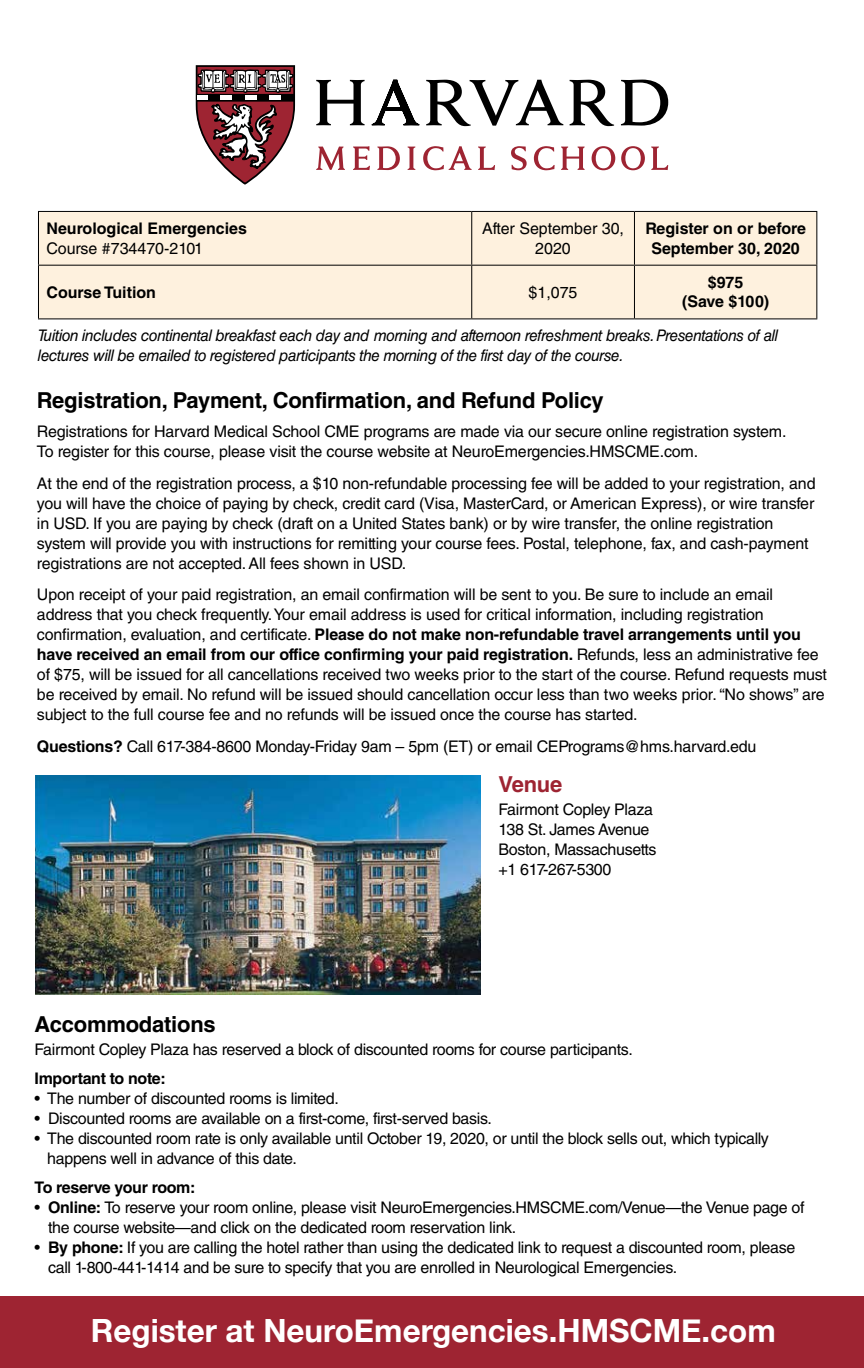
<style>
.page{position:relative;width:864px;height:1368px;background:#fff}
.page>*{position:absolute;margin:0;border:0;box-sizing:border-box;transform-origin:0 0}
.t1{font:700 32px "Helvetica Neue";color:#fff}
.t2{font:700 22px "Helvetica LT Std";letter-spacing:-.01em;color:#000}
.t3{font:700 22px "Helvetica LT Std";letter-spacing:-.015em;color:#9e2432}
.t4{font:16px/20px "Helvetica LT Std";letter-spacing:-.01em;color:#000}
.t5{font:italic 16px/20px "Helvetica LT Std";letter-spacing:-.025em;color:#000;scale:.96 1}
.t6{font:700 16px/19.2px "Helvetica LT Std";color:#000;text-align:center}
.t7{font:700 16px "Helvetica LT Std";letter-spacing:-.02em;color:#000}
.s1{font-weight:700}
</style>
<div class="page">
<div style="left:39px;top:212px;width:777px;height:106px;background:#fef1de"></div>
<hr style="left:472px;top:211px;width:162px;height:1px;background:#000">
<hr style="left:634px;top:211px;width:183px;height:1px;background:#000">
<hr style="left:634px;top:212px;width:1px;height:53px;background:#000">
<hr style="left:816px;top:212px;width:1px;height:53px;background:#000">
<hr style="left:38px;top:266px;width:1px;height:52px;background:#000">
<hr style="left:472px;top:265px;width:162px;height:1px;background:#000">
<hr style="left:471px;top:266px;width:1px;height:52px;background:#000">
<hr style="left:634px;top:265px;width:183px;height:1px;background:#000">
<hr style="left:634px;top:266px;width:1px;height:52px;background:#000">
<hr style="left:816px;top:266px;width:1px;height:52px;background:#000">
<hr style="left:38px;top:318px;width:434px;height:1px;background:#000">
<hr style="left:472px;top:318px;width:162px;height:1px;background:#000">
<hr style="left:634px;top:318px;width:183px;height:1px;background:#000">
<hr style="left:38px;top:211px;width:434px;height:1px;background:#000">
<hr style="left:38px;top:212px;width:1px;height:53px;background:#000">
<hr style="left:471px;top:212px;width:1px;height:53px;background:#000">
<hr style="left:38px;top:265px;width:434px;height:1px;background:#000">
<svg style="left:316px;top:80px;width:352px;height:46px"></svg>
<svg style="left:316px;top:146px;width:352px;height:24px"></svg>
<svg style="left:196px;top:65px;width:100px;height:120px"></svg>
<img style="left:35px;top:776px;width:445px;height:218px">
<div style="left:0;top:1297px;width:864px;height:71px;background:#9e2432"></div>
<p class="t6" style="left:46px;top:219px;width:202px">Neurological Emergencies</p>
<p class="t4" style="left:46px;top:238px;width:158px">Course #734470-2101</p>
<p class="t4" style="left:482px;top:219px;width:143px;line-height:19.2px;text-align:center">After September 30,<br>2020</p>
<p class="t6" style="left:645px;top:219px;width:162px">Register on or before<br>September 30, 2020</p>
<p class="t6" style="left:46px;top:282px;width:111px">Course Tuition</p>
<p class="t4" style="left:529px;top:282px;width:50px">$1,075</p>
<p class="t6" style="left:682px;top:273px;width:89px">$975<br>(Save $100)</p>
<p class="t5" style="left:38px;top:325px;width:773px">Tuition includes continental breakfast each day and morning and afternoon refreshment breaks. Presentations of all lectures will be emailed to registered participants the morning of the first day of the course.</p>
<h2 class="t2" style="left:37px;top:387px;width:568px">Registration, Payment, Confirmation, and Refund Policy</h2>
<p class="t4" style="left:37px;top:422px;width:751px">Registrations for Harvard Medical School CME programs are made via our secure online registration system.<br>To register for this course, please visit the course website at NeuroEmergencies.HMSCME.com.</p>
<p class="t4" style="left:37px;top:473px;width:780px">At the end of the registration process, a $10 non-refundable processing fee will be added to your registration, and you will have the choice of paying by check, credit card (Visa, MasterCard, or American Express), or wire transfer in USD. If you are paying by check (draft on a United States bank) or by wire transfer, the online registration system will provide you with instructions for remitting your course fees. Postal, telephone, fax, and cash-payment registrations are not accepted. All fees shown in USD.</p>
<p class="t4" style="left:37px;top:585px;width:792px">Upon receipt of your paid registration, an email confirmation will be sent to you. Be sure to include an email address that you check frequently. Your email address is used for critical information, including registration confirmation, evaluation, and certificate. <span class="s1">Please do not make non-refundable travel arrangements until you have received an email from our office confirming your paid registration.</span> Refunds, less an administrative fee of $75, will be issued for all cancellations received two weeks prior to the start of the course. Refund requests must be received by email. No refund will be issued should cancellation occur less than two weeks prior. “No shows” are subject to the full course fee and no refunds will be issued once the course has started.</p>
<p class="t4" style="left:37px;top:736px;width:721px"><span class="s1">Questions?</span> Call 617-384-8600 Monday-Friday 9am – 5pm (ET) or email CEPrograms@hms.harvard.edu</p>
<h2 class="t3" style="left:499px;top:770px;width:65px">Venue</h2>
<p class="t4" style="left:499px;top:799px;width:160px">Fairmont Copley Plaza<br>138 St. James Avenue<br>Boston, Massachusetts +1 617-267-5300</p>
<h2 class="t2" style="left:35px;top:1011px;width:183px">Accommodations</h2>
<p class="t4" style="left:35px;top:1039px;width:600px">Fairmont Copley Plaza has reserved a block of discounted rooms for course participants.</p>
<p class="t7" style="left:35px;top:1068px;width:133px">Important to note:</p>
<p class="t4" style="left:35px;top:1088px;width:306px">• The number of discounted rooms is limited.</p>
<p class="t4" style="left:35px;top:1108px;width:459px">• Discounted rooms are available on a first-come, first-served basis.</p>
<p class="t4" style="left:47px;top:1128px;width:723px;text-indent:-13px">• The discounted room rate is only available until October 19, 2020, or until the block sells out, which typically happens well in advance of this date.</p>
<p class="t7" style="left:35px;top:1177px;width:162px">To reserve your room:</p>
<p class="t4" style="left:48px;top:1197px;width:758px;text-indent:-14px">• <span class="s1">Online:</span> To reserve your room online, please visit NeuroEmergencies.HMSCME.com/Venue—the Venue page of the course website—and click on the dedicated room reservation link.</p>
<p class="t4" style="left:48px;top:1237px;width:749px;text-indent:-14px">• <span class="s1">By phone:</span> If you are calling the hotel rather than using the dedicated link to request a discounted room, please call 1-800-441-1414 and be sure to specify that you are enrolled in Neurological Emergencies.</p>
<h1 class="t1" style="left:91px;top:1305px;width:686px">Register at NeuroEmergencies.HMSCME.com</h1>
</div>
